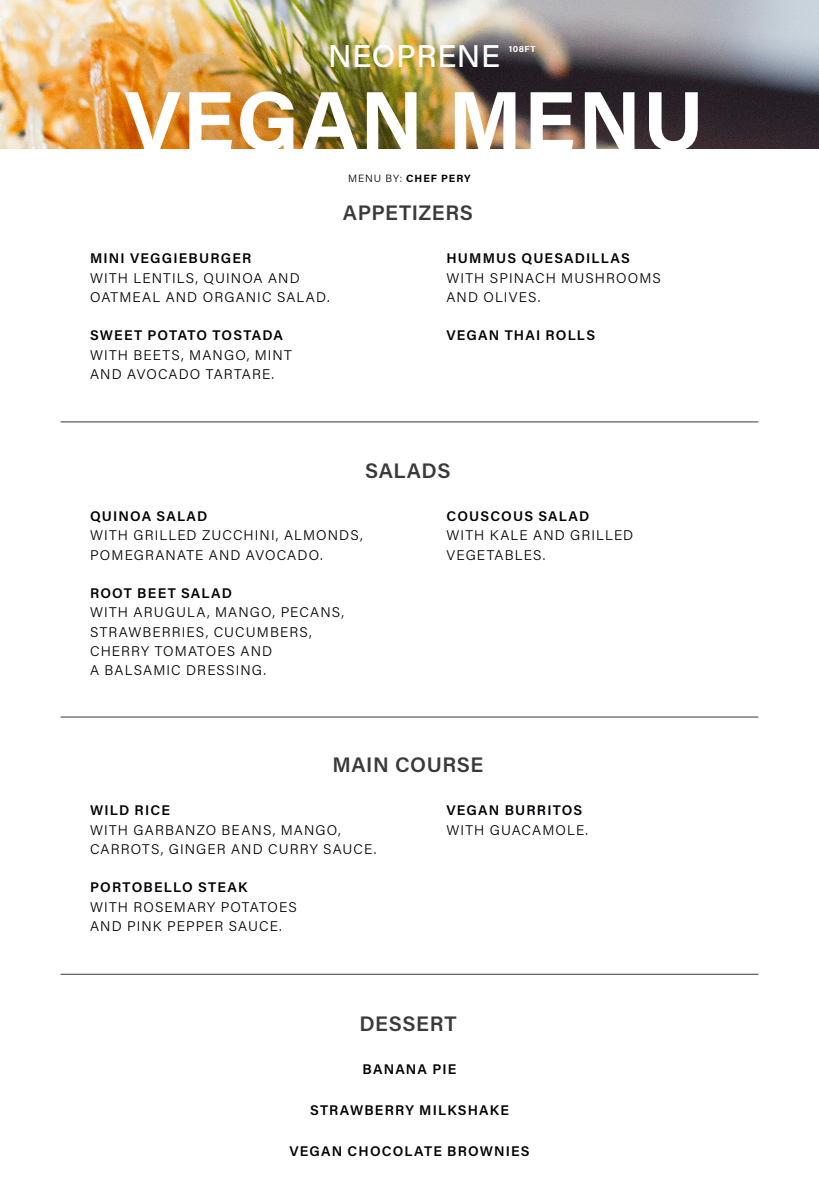
<style>
.page{position:relative;width:819px;height:1197px;background:#fff}
.page>*{position:absolute;margin:0;border:0;box-sizing:border-box;transform-origin:0 0}
.t1{font:700 84px "Acumin Pro";letter-spacing:.02em;color:#fff}
.t2{font:500 31.5px "Acumin Pro";letter-spacing:.02em;color:#fff}
.t3{font:600 21px "Acumin Pro";letter-spacing:.025em;color:#3a3a3a}
.t4{font:300 14px/19.2px "Acumin Pro";letter-spacing:.08em;color:#000106}
.t5{font:600 14px "Acumin Pro";letter-spacing:.085em;color:#000106}
.t6{font:700 10.5px "Acumin Pro";letter-spacing:.095em;color:#000106}
.t7{font:700 8.75px "Acumin Pro";letter-spacing:.055em;color:#fff}
.s1{font-weight:300}
</style>
<div class="page">
<img style="left:0;top:0;width:819px;height:148px">
<hr style="left:61px;top:421px;width:697px;height:1px;background:#383838">
<hr style="left:61px;top:717px;width:697px;height:1px;background:#383838">
<hr style="left:61px;top:974px;width:697px;height:1px;background:#383838">
<h2 class="t2" style="left:328px;top:35px;width:173px">NEOPRENE</h2>
<p class="t7" style="left:509px;top:43px;width:28px">108FT</p>
<h1 class="t1" style="left:124px;top:62px;width:581px">VEGAN MENU</h1>
<p class="t5" style="left:90px;top:249px;width:163px">MINI VEGGIEBURGER</p>
<p class="t4" style="left:90px;top:267px;width:241px">WITH LENTILS, QUINOA AND<br>OATMEAL AND ORGANIC SALAD.</p>
<p class="t5" style="left:90px;top:326px;width:194px">SWEET POTATO TOSTADA</p>
<p class="t4" style="left:90px;top:344px;width:203px">WITH BEETS, MANGO, MINT<br>AND AVOCADO TARTARE.</p>
<p class="t6" style="left:348px;top:171px;width:124px"><span class="s1">MENU BY:</span> CHEF PERY</p>
<h3 class="t3" style="left:343px;top:198px;width:131px">APPETIZERS</h3>
<p class="t5" style="left:446px;top:249px;width:185px">HUMMUS QUESADILLAS</p>
<p class="t4" style="left:446px;top:267px;width:216px">WITH SPINACH MUSHROOMS<br>AND OLIVES.</p>
<p class="t5" style="left:446px;top:326px;width:150px">VEGAN THAI ROLLS</p>
<h3 class="t3" style="left:365px;top:456px;width:87px">SALADS</h3>
<p class="t5" style="left:446px;top:506px;width:144px">COUSCOUS SALAD</p>
<p class="t4" style="left:446px;top:525px;width:188px">WITH KALE AND GRILLED<br>VEGETABLES.</p>
<p class="t5" style="left:90px;top:506px;width:119px">QUINOA SALAD</p>
<p class="t4" style="left:90px;top:525px;width:274px">WITH GRILLED ZUCCHINI, ALMONDS,<br>POMEGRANATE AND AVOCADO.</p>
<p class="t5" style="left:90px;top:583px;width:143px">ROOT BEET SALAD</p>
<p class="t4" style="left:90px;top:602px;width:256px">WITH ARUGULA, MANGO, PECANS,<br>STRAWBERRIES, CUCUMBERS,<br>CHERRY TOMATOES AND<br>A BALSAMIC DRESSING.</p>
<h3 class="t3" style="left:332px;top:750px;width:152px">MAIN COURSE</h3>
<p class="t5" style="left:446px;top:801px;width:137px">VEGAN BURRITOS</p>
<p class="t4" style="left:446px;top:820px;width:143px">WITH GUACAMOLE.</p>
<p class="t5" style="left:90px;top:801px;width:81px">WILD RICE</p>
<p class="t4" style="left:90px;top:820px;width:288px">WITH GARBANZO BEANS, MANGO,<br>CARROTS, GINGER AND CURRY SAUCE.</p>
<p class="t5" style="left:90px;top:878px;width:159px">PORTOBELLO STEAK</p>
<p class="t4" style="left:90px;top:897px;width:208px">WITH ROSEMARY POTATOES<br>AND PINK PEPPER SAUCE.</p>
<h3 class="t3" style="left:359px;top:1009px;width:99px">DESSERT</h3>
<p class="t5" style="left:363px;top:1059px;width:95px">BANANA PIE</p>
<p class="t5" style="left:310px;top:1100px;width:200px">STRAWBERRY MILKSHAKE</p>
<p class="t5" style="left:289px;top:1141px;width:242px">VEGAN CHOCOLATE BROWNIES</p>
</div>
